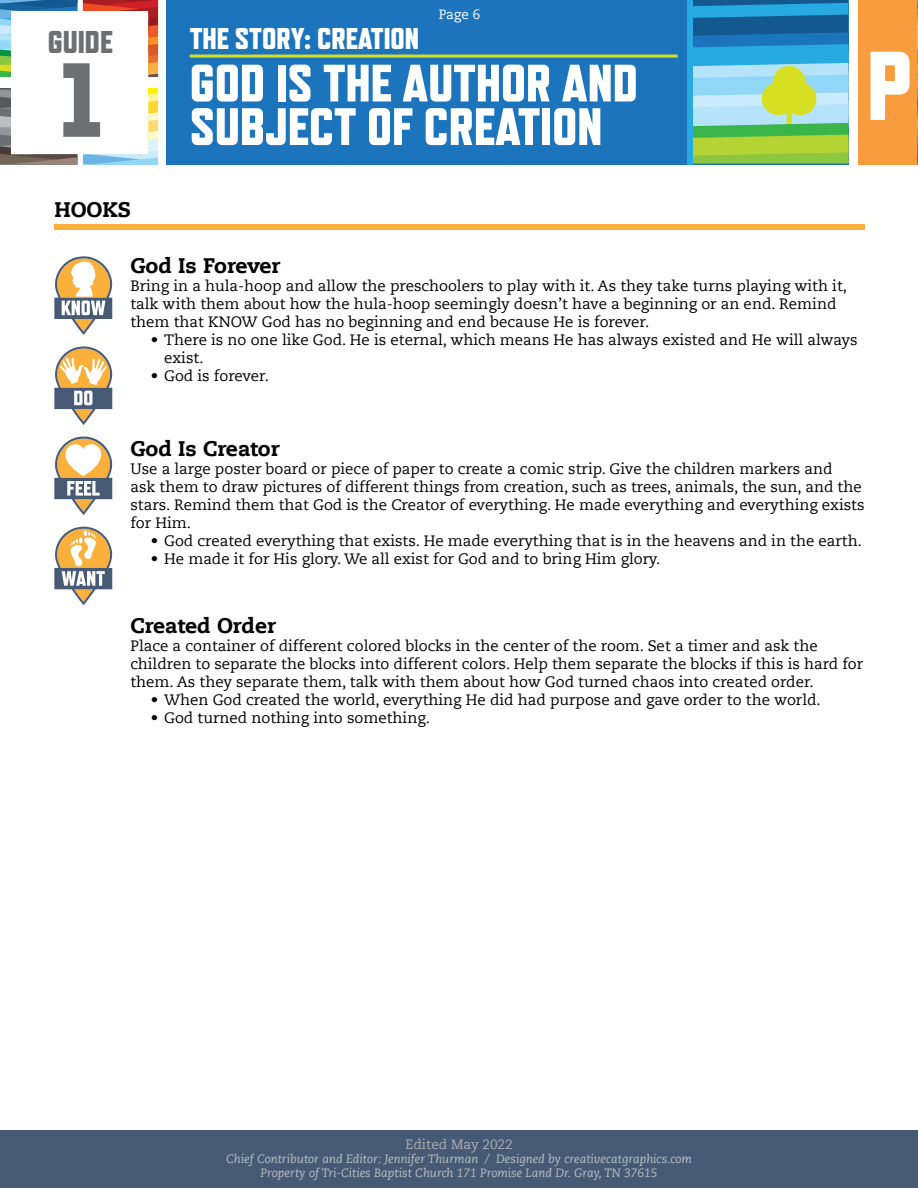
<style>
.page{position:relative;width:918px;height:1188px;background:#fff}
.page>*{position:absolute;margin:0;border:0;box-sizing:border-box;transform-origin:0 0}
.t1{font:800 105px "Refrigerator Deluxe";color:#6e6f71}
.t2{font:800 97.5px "Refrigerator Deluxe";color:#fff}
.t3{font:800 52.5px/43.5px "Refrigerator Deluxe";color:#fff}
.t4{font:800 31.5px "Refrigerator Deluxe";color:#6e6f71}
.t5{font:800 30px "Refrigerator Deluxe";color:#fff}
.t6{font:800 21px "Caecilia LT Std";color:#000}
.t7{font:15px/18px "Caecilia LT Std";color:#000}
.t8{font:13.5px "Caecilia LT Std";color:#abadb0}
.t9{font:13.5px "Caecilia LT Std";color:#fff}
.t10{font:italic 12px/14.4px "Caecilia LT Std";color:#bcbec0;text-align:center}
</style>
<div class="page">
<div style="left:167px;top:0;width:682px;height:164px;background:#1c75bc"></div>
<svg style="left:693px;top:0;width:156px;height:163px;background:#6eb5a4"></svg>
<div style="left:688px;top:0;width:5px;height:164px;background:#27aae1"></div>
<hr style="left:190px;top:55px;width:488px;height:3px;background:#d7df23">
<div style="left:858px;top:0;width:60px;height:164px;background:#f89c3e"></div>
<svg style="left:83px;top:0;width:75px;height:78px"></svg>
<svg style="left:0;top:0;width:77px;height:77px"></svg>
<svg style="left:83px;top:89px;width:75px;height:76px"></svg>
<svg style="left:0;top:89px;width:77px;height:76px"></svg>
<svg style="left:917px;top:0;width:1px;height:77px"></svg>
<svg style="left:917px;top:89px;width:1px;height:76px"></svg>
<div style="left:54px;top:224px;width:811px;height:6px;background:#fab03b"></div>
<div style="left:0;top:1130px;width:918px;height:58px;background:#475a75"></div>
<svg style="left:54px;top:256px;width:59px;height:79px"></svg>
<svg style="left:54px;top:346px;width:59px;height:79px"></svg>
<svg style="left:54px;top:527px;width:59px;height:78px"></svg>
<svg style="left:54px;top:437px;width:59px;height:78px"></svg>
<p class="t9" style="left:439px;top:7px;width:43px">Page 6</p>
<h3 class="t4" style="left:48px;top:24px;width:67px">GUIDE</h3>
<h3 class="t5" style="left:190px;top:21px;width:231px">THE STORY: CREATION</h3>
<h3 class="t3" style="left:190px;top:61px;width:450px">GOD IS THE AUTHOR AND<br>SUBJECT OF CREATION</h3>
<h1 class="t1" style="left:60px;top:38px;width:42px">1</h1>
<h2 class="t2" style="left:867px;top:28px;width:47px">P</h2>
<h3 class="t6" style="left:54px;top:197px;width:78px">HOOKS</h3>
<h3 class="t6" style="left:130px;top:252px;width:152px">God Is Forever</h3>
<p class="t7" style="left:130px;top:277px;width:718px">Bring in a hula-hoop and allow the preschoolers to play with it. As they take turns playing with it, talk with them about how the hula-hoop seemingly doesn’t have a beginning or an end. Remind them that KNOW God has no beginning and end because He is forever.</p>
<p class="t7" style="left:164px;top:331px;width:695px;text-indent:-14px">• There is no one like God. He is eternal, which means He has always existed and He will always exist.</p>
<p class="t7" style="left:151px;top:367px;width:120px">• God is forever.</p>
<h3 class="t6" style="left:130px;top:436px;width:151px">God Is Creator</h3>
<p class="t7" style="left:130px;top:460px;width:736px">Use a large poster board or piece of paper to create a comic strip. Give the children markers and<br>ask them to draw pictures of different things from creation, such as trees, animals, the sun, and the stars. Remind them that God is the Creator of everything. He made everything and everything exists for Him.</p>
<p class="t7" style="left:151px;top:532px;width:713px">• God created everything that exists. He made everything that is in the heavens and in the earth.</p>
<p class="t7" style="left:151px;top:550px;width:511px">• He made it for His glory. We all exist for God and to bring Him glory.</p>
<h3 class="t6" style="left:130px;top:612px;width:147px">Created Order</h3>
<p class="t7" style="left:130px;top:637px;width:734px">Place a container of different colored blocks in the center of the room. Set a timer and ask the children to separate the blocks into different colors. Help them separate the blocks if this is hard for them. As they separate them, talk with them about how God turned chaos into created order.</p>
<p class="t7" style="left:151px;top:691px;width:672px">• When God created the world, everything He did had purpose and gave order to the world.</p>
<p class="t7" style="left:151px;top:709px;width:281px">• God turned nothing into something.</p>
<p class="t8" style="left:406px;top:1136px;width:108px">Edited May 2022</p>
<p class="t10" style="left:226px;top:1152px;width:467px">Chief Contributor and Editor: Jennifer Thurman / Designed by creativecatgraphics.com<br>Property of Tri-Cities Baptist Church 171 Promise Land Dr. Gray, TN 37615</p>
</div>
